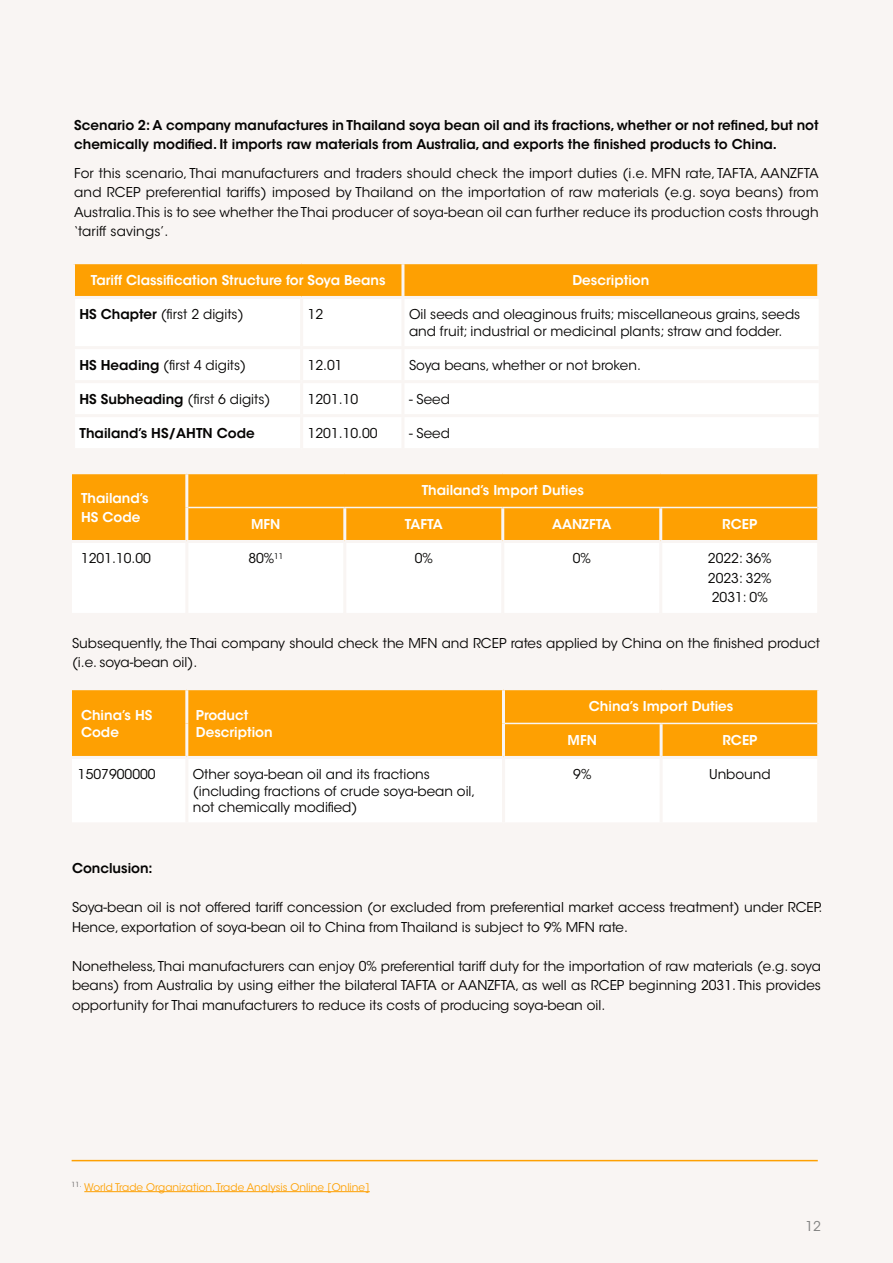
<style>
.page{position:relative;width:893px;height:1263px;background:#f9f5f3}
.page>*{position:absolute;margin:0;border:0;box-sizing:border-box;transform-origin:0 0}
.t1{font:13.5px/19.5px "ITC Avant Garde Std";color:#050403}
.t2{font:600 13.5px/19.5px "ITC Avant Garde Std";color:#050403}
.t3{font:600 13.5px/16.2px "ITC Avant Garde Std";color:#fff}
.t4{font:13.5px "ITC Avant Garde Std";color:#828281}
.t5{font:10.5px "ITC Avant Garde Std";color:#fea002}
.s1{font-weight:600}
</style>
<div class="page">
<div style="left:75px;top:264px;width:742px;height:32px;background:#fea002"></div>
<div style="left:75px;top:299px;width:743px;height:149px;background:#fff"></div>
<hr style="left:401px;top:264px;width:3px;height:32px;background:#f9f5f3">
<hr style="left:300px;top:299px;width:3px;height:47px;background:#f9f5f3">
<hr style="left:401px;top:299px;width:3px;height:47px;background:#f9f5f3">
<hr style="left:72px;top:346px;width:230px;height:3px;background:#f9f5f3">
<hr style="left:302px;top:346px;width:101px;height:3px;background:#f9f5f3">
<hr style="left:300px;top:349px;width:3px;height:31px;background:#f9f5f3">
<hr style="left:403px;top:346px;width:416px;height:3px;background:#f9f5f3">
<hr style="left:401px;top:349px;width:3px;height:31px;background:#f9f5f3">
<hr style="left:72px;top:380px;width:230px;height:3px;background:#f9f5f3">
<hr style="left:302px;top:380px;width:101px;height:3px;background:#f9f5f3">
<hr style="left:300px;top:383px;width:3px;height:31px;background:#f9f5f3">
<hr style="left:403px;top:380px;width:416px;height:3px;background:#f9f5f3">
<hr style="left:401px;top:383px;width:3px;height:31px;background:#f9f5f3">
<hr style="left:72px;top:414px;width:230px;height:3px;background:#f9f5f3">
<hr style="left:302px;top:414px;width:101px;height:3px;background:#f9f5f3">
<hr style="left:300px;top:417px;width:3px;height:31px;background:#f9f5f3">
<hr style="left:403px;top:414px;width:416px;height:3px;background:#f9f5f3">
<hr style="left:401px;top:417px;width:3px;height:31px;background:#f9f5f3">
<div style="left:72px;top:474px;width:745px;height:66px;background:#fea002"></div>
<div style="left:188px;top:508px;width:629px;height:32px;background:#fea002"></div>
<div style="left:72px;top:543px;width:745px;height:70px;background:#fff"></div>
<hr style="left:185px;top:474px;width:3px;height:33px;background:#f9f5f3">
<hr style="left:185px;top:507px;width:3px;height:33px;background:#f9f5f3">
<hr style="left:188px;top:507px;width:157px;height:1px;background:#f9f5f3">
<hr style="left:345px;top:507px;width:158px;height:1px;background:#f9f5f3">
<hr style="left:503px;top:507px;width:158px;height:1px;background:#f9f5f3">
<hr style="left:661px;top:507px;width:156px;height:1px;background:#f9f5f3">
<hr style="left:343px;top:508px;width:3px;height:32px;background:#f9f5f3">
<hr style="left:501px;top:508px;width:3px;height:32px;background:#f9f5f3">
<hr style="left:659px;top:508px;width:3px;height:32px;background:#f9f5f3">
<hr style="left:185px;top:543px;width:3px;height:70px;background:#f9f5f3">
<hr style="left:343px;top:543px;width:3px;height:70px;background:#f9f5f3">
<hr style="left:501px;top:543px;width:3px;height:70px;background:#f9f5f3">
<hr style="left:659px;top:543px;width:3px;height:70px;background:#f9f5f3">
<div style="left:72px;top:690px;width:745px;height:66px;background:#fea002"></div>
<div style="left:505px;top:724px;width:312px;height:32px;background:#fea002"></div>
<div style="left:72px;top:759px;width:745px;height:63px;background:#fff"></div>
<hr style="left:185px;top:690px;width:3px;height:33px;background:#f9f5f3">
<hr style="left:502px;top:690px;width:3px;height:33px;background:#f9f5f3">
<hr style="left:185px;top:723px;width:3px;height:33px;background:#f9f5f3">
<hr style="left:502px;top:723px;width:3px;height:33px;background:#f9f5f3">
<hr style="left:505px;top:723px;width:156px;height:1px;background:#f9f5f3">
<hr style="left:661px;top:723px;width:156px;height:1px;background:#f9f5f3">
<hr style="left:660px;top:724px;width:3px;height:32px;background:#f9f5f3">
<hr style="left:185px;top:759px;width:3px;height:63px;background:#f9f5f3">
<hr style="left:502px;top:759px;width:3px;height:63px;background:#f9f5f3">
<hr style="left:660px;top:759px;width:3px;height:63px;background:#f9f5f3">
<hr style="left:84px;top:1191px;width:286px;height:1px;background:#fea002">
<hr style="left:72px;top:1160px;width:746px;height:1px;background:#fea002">
<p class="t2" style="left:74px;top:115px;width:746px">Scenario 2: A company manufactures in Thailand soya bean oil and its fractions, whether or not refined, but not chemically modified. It imports raw materials from Australia, and exports the finished products to China.</p>
<p class="t1" style="left:74px;top:163px;width:746px;text-align:justify">For this scenario, Thai manufacturers and traders should check the import duties (i.e. MFN rate, TAFTA, AANZFTA and RCEP preferential tariffs) imposed by Thailand on the importation of raw materials (e.g. soya beans) from Australia.This is to see whether the Thai producer of soya-bean oil can further reduce its production costs through ‘tariff savings’.</p>
<p class="t3" style="left:91px;top:272px;width:296px">Tariff Classification Structure for Soya Beans</p>
<p class="t3" style="left:572px;top:272px;width:78px">Description</p>
<p class="t1" style="left:80px;top:305px;width:166px"><span class="s1">HS Chapter</span> (first 2 digits)</p>
<p class="t1" style="left:308px;top:305px;width:17px">12</p>
<p class="t1" style="left:409px;top:307px;width:393px;line-height:16.2px">Oil seeds and oleaginous fruits; miscellaneous grains, seeds and fruit; industrial or medicinal plants; straw and fodder.</p>
<p class="t1" style="left:80px;top:355px;width:168px"><span class="s1">HS Heading</span> (first 4 digits)</p>
<p class="t1" style="left:308px;top:355px;width:37px">12.01</p>
<p class="t1" style="left:409px;top:355px;width:233px">Soya beans, whether or not broken.</p>
<p class="t1" style="left:80px;top:389px;width:192px"><span class="s1">HS Subheading</span> (first 6 digits)</p>
<p class="t1" style="left:308px;top:389px;width:52px">1201.10</p>
<p class="t1" style="left:409px;top:389px;width:42px">- Seed</p>
<p class="t2" style="left:80px;top:423px;width:177px">Thailand’s HS/AHTN Code</p>
<p class="t1" style="left:308px;top:423px;width:72px">1201.10.00</p>
<p class="t1" style="left:409px;top:423px;width:42px">- Seed</p>
<p class="t3" style="left:81px;top:488px;width:69px;line-height:19.5px">Thailand’s<br>HS Code</p>
<p class="t3" style="left:422px;top:482px;width:164px">Thailand’s Import Duties</p>
<p class="t3" style="left:251px;top:516px;width:31px">MFN</p>
<p class="t3" style="left:405px;top:516px;width:40px">TAFTA</p>
<p class="t3" style="left:552px;top:516px;width:61px">AANZFTA</p>
<p class="t3" style="left:722px;top:516px;width:36px">RCEP</p>
<p class="t1" style="left:81px;top:549px;width:72px">1201.10.00</p>
<p class="t1" style="left:248px;top:549px;width:36px">80%<sup>11</sup></p>
<p class="t1" style="left:415px;top:549px;width:20px">0%</p>
<p class="t1" style="left:573px;top:549px;width:20px">0%</p>
<p class="t1" style="left:708px;top:549px;width:65px;text-align:justify">2022: 36% 2023: 32% 2031: 0%</p>
<p class="t1" style="left:72px;top:633px;width:750px">Subsequently, the Thai company should check the MFN and RCEP rates applied by China on the finished product (i.e. soya-bean oil).</p>
<p class="t3" style="left:81px;top:707px;width:73px">China’s HS<br>Code</p>
<p class="t3" style="left:196px;top:707px;width:78px">Product<br>Description</p>
<p class="t3" style="left:589px;top:698px;width:146px">China’s Import Duties</p>
<p class="t3" style="left:568px;top:732px;width:31px">MFN</p>
<p class="t3" style="left:722px;top:732px;width:36px">RCEP</p>
<p class="t1" style="left:78px;top:765px;width:79px">1507900000</p>
<p class="t1" style="left:193px;top:767px;width:284px;line-height:16.2px">Other soya-bean oil and its fractions (including fractions of crude soya-bean oil, not chemically modified)</p>
<p class="t1" style="left:573px;top:765px;width:20px">9%</p>
<p class="t1" style="left:709px;top:765px;width:63px">Unbound</p>
<p class="t2" style="left:72px;top:858px;width:82px">Conclusion:</p>
<p class="t1" style="left:72px;top:898px;width:752px">Soya-bean oil is not offered tariff concession (or excluded from preferential market access treatment) under RCEP.<br>Hence, exportation of soya-bean oil to China from Thailand is subject to 9% MFN rate.</p>
<p class="t1" style="left:72px;top:956px;width:750px;text-align:justify">Nonetheless, Thai manufacturers can enjoy 0% preferential tariff duty for the importation of raw materials (e.g. soya beans) from Australia by using either the bilateral TAFTA or AANZFTA, as well as RCEP beginning 2031. This provides opportunity for Thai manufacturers to reduce its costs of producing soya-bean oil.</p>
<p class="t5" style="left:72px;top:1180px;width:300px"><sup>11.</sup> World Trade Organization. Trade Analysis Online [Online]</p>
<p class="t4" style="left:805px;top:1218px;width:17px">12</p>
</div>
